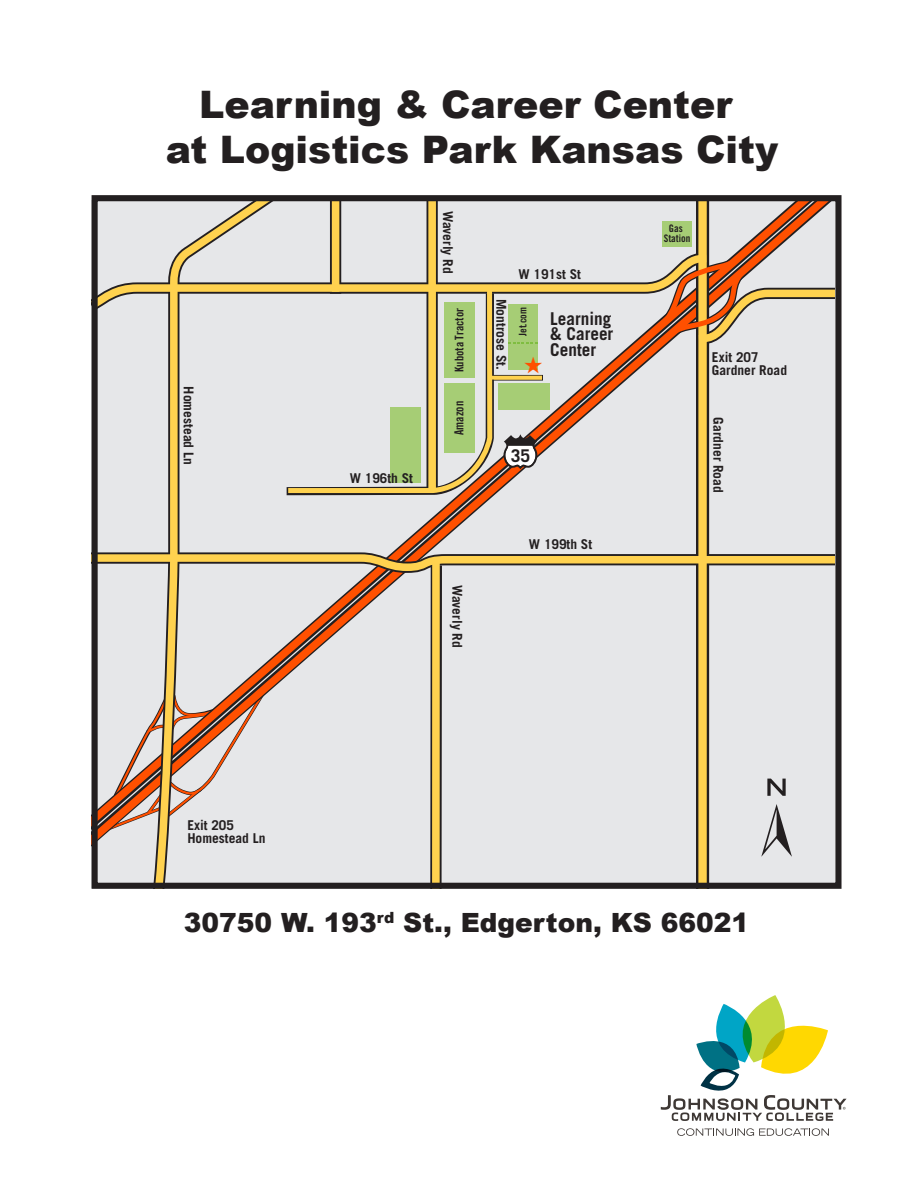
<style>
.page{position:relative;width:918px;height:1188px;background:#fff}
.page>*{position:absolute;margin:0;border:0;box-sizing:border-box;transform-origin:0 0}
.t1{font:900 37.95px/45.5px "Arial";color:#231f20;text-align:center}
.t2{font:900 26.55px "Arial";color:#231f20}
.t3{font:700 17.7px/15.8px "Trade Gothic LT Std";color:#231f20;text-align:justify}
.t4{font:700 17.55px "Trade Gothic LT Std";color:#231f20}
.t5{font:700 13.5px/13.5px "Trade Gothic LT Std";color:#231f20}
.t6{font:12.6px "Trade Gothic LT Std Bd Cn 20";color:#231f20;scale:.96 1}
.t7{font:11.85px "Trade Gothic LT Std Bd Cn 20";color:#231f20}
.t8{font:10.35px/10.4px "Trade Gothic LT Std Bd Cn 20";color:#231f20;text-align:center}
</style>
<div class="page">
<svg style="left:99px;top:202px;width:736px;height:345px;background:#e2dbda"></svg>
<div style="left:696px;top:201px;width:13px;height:687px;background:#231f20"></div>
<div style="left:427px;top:201px;width:11px;height:281px;background:#231f20"></div>
<svg style="left:330px;top:202px;width:11px;height:40px"></svg>
<svg style="left:498px;top:375px;width:45px;height:6px"></svg>
<svg style="left:143px;top:202px;width:149px;height:345px;background:#e3e1db"></svg>
<div style="left:698px;top:201px;width:9px;height:687px;background:#ffd24f"></div>
<div style="left:332px;top:201px;width:7px;height:87px;background:#ffd24f"></div>
<svg style="left:283px;top:350px;width:215px;height:149px;background:#dfd1cb"></svg>
<svg style="left:286px;top:350px;width:209px;height:146px;background:#d9d4cc"></svg>
<div style="left:428px;top:201px;width:8px;height:287px;background:#ffd24f"></div>
<svg style="left:489px;top:376px;width:53px;height:4px"></svg>
<div style="left:445px;top:302px;width:30px;height:76px;background:#a6cd75"></div>
<div style="left:508px;top:304px;width:30px;height:66px;background:#a6cd75"></div>
<svg style="left:502px;top:431px;width:37px;height:40px"></svg>
<svg style="left:99px;top:547px;width:736px;height:335px;background:#dfd9d2"></svg>
<svg style="left:99px;top:242px;width:736px;height:108px;background:#d9cfbc"></svg>
<div style="left:92px;top:195px;width:750px;height:694px;border:6px solid #231f20"></div>
<div style="left:499px;top:384px;width:51px;height:26px;background:#a6cd75"></div>
<div style="left:444px;top:383px;width:31px;height:70px;background:#a6cd75"></div>
<div style="left:390px;top:407px;width:31px;height:75px;background:#a6cd75"></div>
<div style="left:662px;top:221px;width:30px;height:26px;background:#a6cd75"></div>
<svg style="left:677px;top:1128px;width:152px;height:8px"></svg>
<svg style="left:661px;top:995px;width:186px;height:126px"></svg>
<svg style="left:525px;top:356px;width:17px;height:17px"></svg>
<h1 class="t1" style="left:166px;top:80px;width:614px">Learning &amp; Career Center<br>at Logistics Park Kansas City</h1>
<p class="t5" style="left:196px;top:386px;width:80px;rotate:90deg">Homestead Ln</p>
<p class="t5" style="left:187px;top:818px;width:80px">Exit 205<br>Homestead Ln</p>
<p class="t5" style="left:350px;top:471px;width:65px">W 196th St</p>
<p class="t5" style="left:455px;top:211px;width:64px;rotate:90deg">Waverly Rd</p>
<p class="t7" style="left:452px;top:372px;width:65px;rotate:-90deg">Kubota Tractor</p>
<p class="t6" style="left:451px;top:435px;width:37px;rotate:-90deg">Amazon</p>
<p class="t5" style="left:464px;top:585px;width:64px;rotate:90deg">Waverly Rd</p>
<p class="t5" style="left:508px;top:299px;width:72px;rotate:90deg">Montrose St.</p>
<p class="t5" style="left:518px;top:267px;width:64px">W 191st St</p>
<p class="t8" style="left:518px;top:336px;width:30px;rotate:-90deg">Jet.com</p>
<h3 class="t3" style="left:550px;top:310px;width:65px">Learning &amp; Career Center</h3>
<p class="t4" style="left:511px;top:444px;width:21px">35</p>
<p class="t5" style="left:529px;top:537px;width:65px">W 199th St</p>
<p class="t8" style="left:664px;top:223px;width:28px">Gas<br>Station</p>
<p class="t5" style="left:712px;top:350px;width:77px">Exit 207<br>Gardner Road</p>
<p class="t5" style="left:725px;top:417px;width:77px;rotate:90deg">Gardner Road</p>
<h2 class="t2" style="left:184px;top:903px;width:567px">30750 W. 193<sup>rd</sup> St., Edgerton, KS 66021</h2>
</div>
